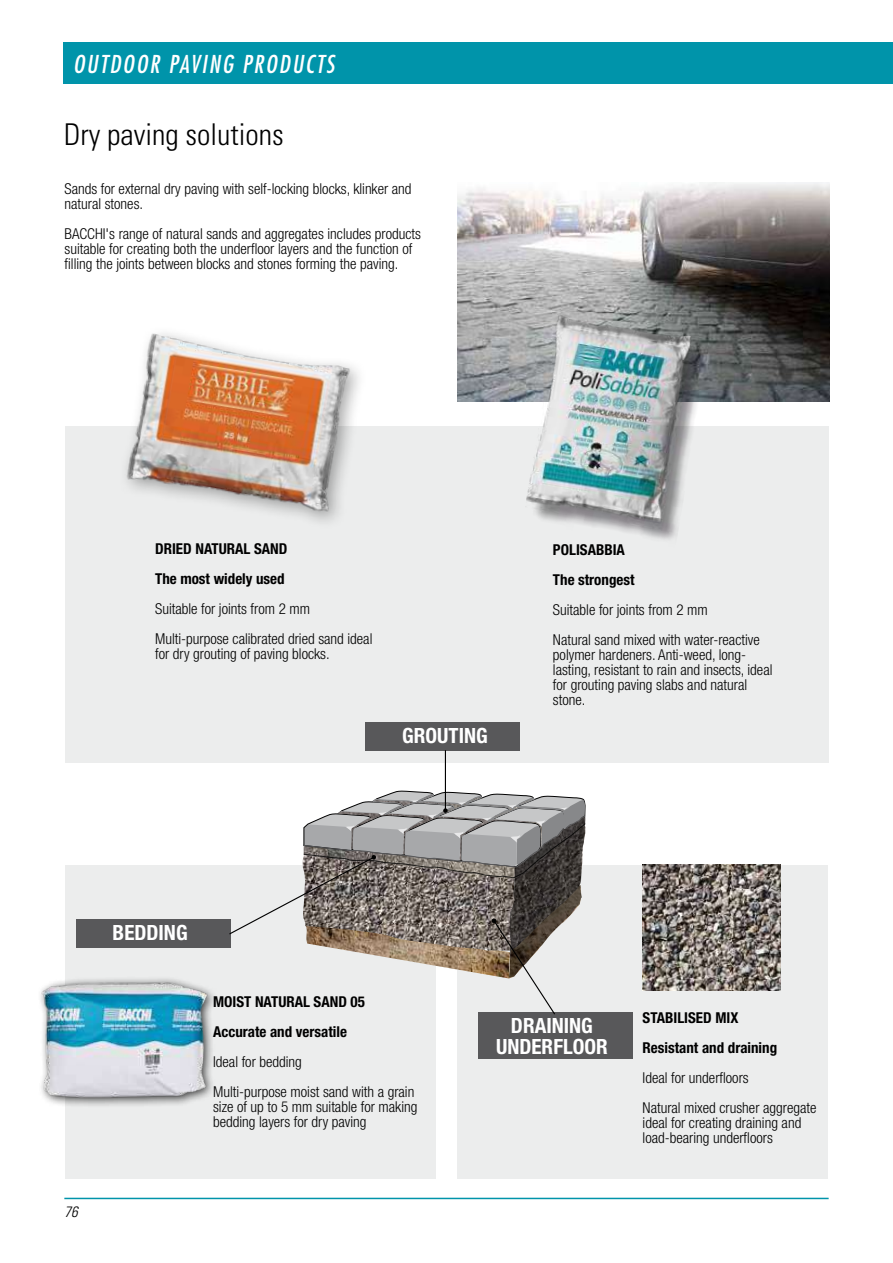
<style>
.page{position:relative;width:893px;height:1263px;background:#fff}
.page>*{position:absolute;margin:0;border:0;box-sizing:border-box;transform-origin:0 0}
.t1{font:300 condensed 30px "Univers LT Std";color:#000}
.t2{font:italic condensed 24px "Futura Std";letter-spacing:.085em;color:#fff}
.t3{font:700 condensed 21px/21px "Helvetica Neue LT Std";color:#fff;text-align:center}
.t4{font:300 condensed 15px/15px "Helvetica Neue LT Std";color:#000}
.t5{font:700 condensed 15px/30px "Helvetica Neue LT Std";color:#000}
.t6{font:italic 300 condensed 15px "Univers LT Std";color:#000}
</style>
<div class="page">
<div style="left:65px;top:865px;width:371px;height:314px;background:#eceded"></div>
<div style="left:457px;top:865px;width:371px;height:314px;background:#eceded"></div>
<div style="left:65px;top:426px;width:764px;height:337px;background:#eceded"></div>
<div style="left:64px;top:43px;width:829px;height:41px;background:#0094aa"></div>
<img style="left:457px;top:183px;width:372px;height:218px">
<img style="left:522px;top:314px;width:188px;height:226px">
<div style="left:366px;top:722px;width:154px;height:29px;background:#58585a"></div>
<div style="left:77px;top:919px;width:154px;height:28px;background:#58585a"></div>
<div style="left:478px;top:1012px;width:154px;height:47px;background:#58585a"></div>
<hr style="left:64px;top:1198px;width:765px;height:1px;background:#0094aa">
<hr style="left:445px;top:750px;width:1px;height:61px;background:#000">
<svg style="left:228px;top:771px;width:358px;height:244px"></svg>
<img style="left:40px;top:971px;width:189px;height:135px">
<img style="left:643px;top:864px;width:138px;height:126px">
<img style="left:126px;top:333px;width:233px;height:189px">
<h2 class="t2" style="left:73px;top:50px;width:263px">OUTDOOR PAVING PRODUCTS</h2>
<h1 class="t1" style="left:64px;top:116px;width:221px">Dry paving solutions</h1>
<p class="t4" style="left:65px;top:181px;width:349px">Sands for external dry paving with self-locking blocks, klinker and natural stones.</p>
<p class="t4" style="left:65px;top:226px;width:358px">BACCHI's range of natural sands and aggregates includes products suitable for creating both the underfloor layers and the function of filling the joints between blocks and stones forming the paving.</p>
<p class="t5" style="left:155px;top:534px;width:134px">DRIED NATURAL SAND<br>The most widely used</p>
<p class="t4" style="left:155px;top:594px;width:219px;line-height:30px">Suitable for joints from 2 mm<br>Multi-purpose calibrated dried sand ideal</p>
<p class="t4" style="left:155px;top:646px;width:176px">for dry grouting of paving blocks.</p>
<h3 class="t3" style="left:402px;top:725px;width:87px">GROUTING</h3>
<p class="t5" style="left:553px;top:534px;width:83px">POLISABBIA<br>The strongest</p>
<p class="t4" style="left:553px;top:594px;width:208px;line-height:30px">Suitable for joints from 2 mm<br>Natural sand mixed with water-reactive</p>
<p class="t4" style="left:553px;top:647px;width:221px">polymer hardeners. Anti-weed, long&shy;lasting, resistant to rain and insects, ideal for grouting paving slabs and natural stone.</p>
<p class="t6" style="left:64px;top:1202px;width:15px">76</p>
<h3 class="t3" style="left:113px;top:921px;width:77px">BEDDING</h3>
<p class="t5" style="left:213px;top:987px;width:153px">MOIST NATURAL SAND 05<br>Accurate and versatile</p>
<p class="t4" style="left:213px;top:1047px;width:203px;line-height:30px">Ideal for bedding<br>Multi-purpose moist sand with a grain</p>
<p class="t4" style="left:213px;top:1099px;width:206px">size of up to 5 mm suitable for making bedding layers for dry paving</p>
<h3 class="t3" style="left:496px;top:1015px;width:113px">DRAINING<br>UNDERFLOOR</h3>
<p class="t5" style="left:643px;top:1002px;width:136px">STABILISED MIX<br>Resistant and draining</p>
<p class="t4" style="left:643px;top:1062px;width:175px;line-height:30px">Ideal for underfloors<br>Natural mixed crusher aggregate</p>
<p class="t4" style="left:643px;top:1115px;width:160px">ideal for creating draining and load-bearing underfloors</p>
</div>
